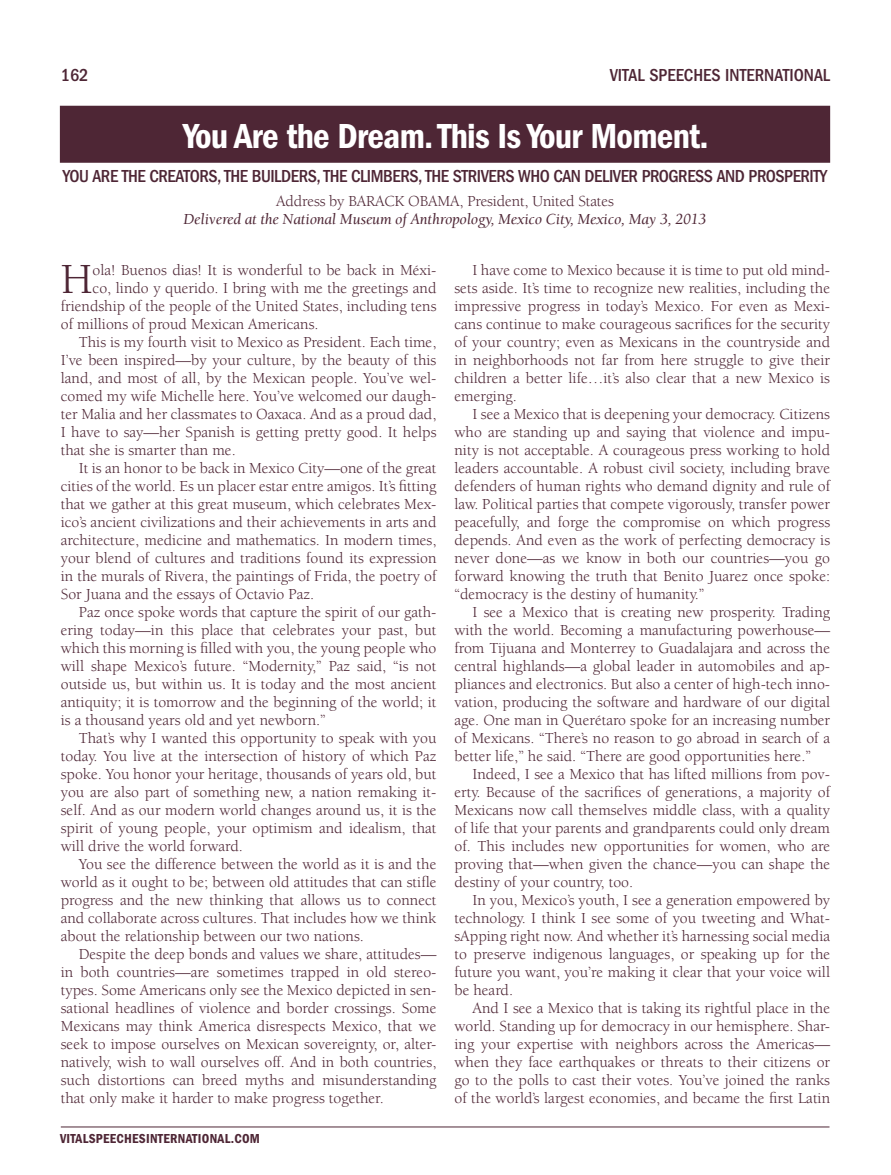
<style>
.page{position:relative;width:891px;height:1175px;background:#fff}
.page>*{position:absolute;margin:0;border:0;box-sizing:border-box;transform-origin:0 0}
.t1{font:44.1px "Berkeley";color:#4e2635}
.t2{font:36px "ITC Franklin Gothic Std Dm Cd";letter-spacing:-.02em;color:#fff}
.t3{font:500 condensed 18px "ITC Franklin Gothic Std";letter-spacing:-.025em;color:#4e2635}
.t4{font:500 condensed 18px "ITC Franklin Gothic Std";color:#4e2635}
.t5{font:15.75px/18px "Berkeley";color:#4e2635;text-align:justify}
.t6{font:italic 15.75px "Berkeley";letter-spacing:-.01em;color:#4e2635}
.t7{font:13.5px "ITC Franklin Gothic Std Dm Cd";letter-spacing:.02em;color:#4e2635}
</style>
<div class="page">
<hr style="left:61px;top:1126px;width:769px;height:1px;background:#4e2635">
<div style="left:60px;top:106px;width:770px;height:57px;background:#4e2635"></div>
<p class="t3" style="left:61px;top:65px;width:29px">162</p>
<p class="t4" style="left:610px;top:65px;width:125px">VITAL SPEECHES INTERNATIONAL</p>
<h2 class="t2" style="left:183px;top:115px;width:527px">You Are the Dream. This Is Your Moment.</h2>
<p class="t3" style="left:63px;top:166px;width:766px">YOU ARE THE CREATORS, THE BUILDERS, THE CLIMBERS, THE STRIVERS WHO CAN DELIVER PROGRESS AND PROSPERITY</p>
<p class="t5" style="left:276px;top:193px;width:339px">Address by BARACK OBAMA, President, United States</p>
<p class="t6" style="left:184px;top:211px;width:524px">Delivered at the National Museum of Anthropology, Mexico City, Mexico, May 3, 2013</p>
<h1 class="t1" style="left:61px;top:255px;width:33px">H</h1>
<p class="t5" style="left:93px;top:261px;width:345px">ola! Buenos dias! It is wonderful to be back in Méxi-</p>
<p class="t5" style="left:93px;top:279px;width:345px">co, lindo y querido. I bring with me the greetings and</p>
<p class="t5" style="left:61px;top:297px;width:377px">friendship of the people of the United States, including tens</p>
<p class="t5" style="left:61px;top:315px;width:259px">of millions of proud Mexican Americans.</p>
<p class="t5" style="left:79px;top:333px;width:359px">This is my fourth visit to Mexico as President. Each time,</p>
<p class="t5" style="left:61px;top:351px;width:377px">I’ve been inspired—by your culture, by the beauty of this</p>
<p class="t5" style="left:61px;top:369px;width:377px">land, and most of all, by the Mexican people. You’ve wel-</p>
<p class="t5" style="left:61px;top:387px;width:377px">comed my wife Michelle here. You’ve welcomed our daugh-</p>
<p class="t5" style="left:61px;top:405px;width:377px">ter Malia and her classmates to Oaxaca. And as a proud dad,</p>
<p class="t5" style="left:61px;top:423px;width:377px">I have to say—her Spanish is getting pretty good. It helps</p>
<p class="t5" style="left:61px;top:441px;width:176px">that she is smarter than me.</p>
<p class="t5" style="left:79px;top:459px;width:359px">It is an honor to be back in Mexico City—one of the great</p>
<p class="t5" style="left:61px;top:477px;width:377px">cities of the world. Es un placer estar entre amigos. It’s fitting</p>
<p class="t5" style="left:61px;top:495px;width:377px">that we gather at this great museum, which celebrates Mex-</p>
<p class="t5" style="left:61px;top:513px;width:377px">ico’s ancient civilizations and their achievements in arts and</p>
<p class="t5" style="left:61px;top:531px;width:377px">architecture, medicine and mathematics. In modern times,</p>
<p class="t5" style="left:61px;top:549px;width:377px">your blend of cultures and traditions found its expression</p>
<p class="t5" style="left:61px;top:567px;width:377px">in the murals of Rivera, the paintings of Frida, the poetry of</p>
<p class="t5" style="left:61px;top:585px;width:255px">Sor Juana and the essays of Octavio Paz.</p>
<p class="t5" style="left:79px;top:603px;width:359px">Paz once spoke words that capture the spirit of our gath-</p>
<p class="t5" style="left:61px;top:621px;width:377px">ering today—in this place that celebrates your past, but</p>
<p class="t5" style="left:61px;top:639px;width:377px">which this morning is filled with you, the young people who</p>
<p class="t5" style="left:61px;top:657px;width:377px">will shape Mexico’s future. “Modernity,” Paz said, “is not</p>
<p class="t5" style="left:61px;top:675px;width:377px">outside us, but within us. It is today and the most ancient</p>
<p class="t5" style="left:61px;top:693px;width:377px">antiquity; it is tomorrow and the beginning of the world; it</p>
<p class="t5" style="left:61px;top:711px;width:266px">is a thousand years old and yet newborn.”</p>
<p class="t5" style="left:79px;top:729px;width:359px">That’s why I wanted this opportunity to speak with you</p>
<p class="t5" style="left:61px;top:747px;width:377px">today. You live at the intersection of history of which Paz</p>
<p class="t5" style="left:61px;top:765px;width:377px">spoke. You honor your heritage, thousands of years old, but</p>
<p class="t5" style="left:61px;top:783px;width:377px">you are also part of something new, a nation remaking it-</p>
<p class="t5" style="left:61px;top:801px;width:377px">self. And as our modern world changes around us, it is the</p>
<p class="t5" style="left:61px;top:819px;width:377px">spirit of young people, your optimism and idealism, that</p>
<p class="t5" style="left:61px;top:837px;width:184px">will drive the world forward.</p>
<p class="t5" style="left:79px;top:855px;width:359px">You see the difference between the world as it is and the</p>
<p class="t5" style="left:61px;top:873px;width:377px">world as it ought to be; between old attitudes that can stifle</p>
<p class="t5" style="left:61px;top:891px;width:377px">progress and the new thinking that allows us to connect</p>
<p class="t5" style="left:61px;top:909px;width:377px">and collaborate across cultures. That includes how we think</p>
<p class="t5" style="left:61px;top:927px;width:305px">about the relationship between our two nations.</p>
<p class="t5" style="left:79px;top:945px;width:359px">Despite the deep bonds and values we share, attitudes—</p>
<p class="t5" style="left:61px;top:963px;width:377px">in both countries—are sometimes trapped in old stereo-</p>
<p class="t5" style="left:61px;top:981px;width:377px">types. Some Americans only see the Mexico depicted in sen-</p>
<p class="t5" style="left:61px;top:999px;width:377px">sational headlines of violence and border crossings. Some</p>
<p class="t5" style="left:61px;top:1017px;width:377px">Mexicans may think America disrespects Mexico, that we</p>
<p class="t5" style="left:61px;top:1035px;width:377px">seek to impose ourselves on Mexican sovereignty, or, alter-</p>
<p class="t5" style="left:61px;top:1053px;width:377px">natively, wish to wall ourselves off. And in both countries,</p>
<p class="t5" style="left:61px;top:1071px;width:377px">such distortions can breed myths and misunderstanding</p>
<p class="t5" style="left:61px;top:1089px;width:325px">that only make it harder to make progress together.</p>
<p class="t7" style="left:60px;top:1130px;width:201px">VITALSPEECHESINTERNATIONAL.COM</p>
<p class="t5" style="left:455px;top:261px;width:377px;text-indent:18px">I have come to Mexico because it is time to put old mind&shy;sets aside. It’s time to recognize new realities, including the impressive progress in today’s Mexico. For even as Mexi&shy;cans continue to make courageous sacrifices for the security of your country; even as Mexicans in the countryside and in neighborhoods not far from here struggle to give their children a better life…it’s also clear that a new Mexico is emerging.</p>
<p class="t5" style="left:455px;top:405px;width:377px;text-indent:18px">I see a Mexico that is deepening your democracy. Citizens who are standing up and saying that violence and impu&shy;nity is not acceptable. A courageous press working to hold leaders accountable. A robust civil society, including brave defenders of human rights who demand dignity and rule of law. Political parties that compete vigorously, transfer power peacefully, and forge the compromise on which progress depends. And even as the work of perfecting democracy is never done—as we know in both our countries—you go forward knowing the truth that Benito Juarez once spoke: “democracy is the destiny of humanity.”</p>
<p class="t5" style="left:455px;top:603px;width:377px;text-indent:18px">I see a Mexico that is creating new prosperity. Trading with the world. Becoming a manufacturing powerhouse— from Tijuana and Monterrey to Guadalajara and across the central highlands—a global leader in automobiles and ap&shy;pliances and electronics. But also a center of high-tech inno&shy;vation, producing the software and hardware of our digital age. One man in Querétaro spoke for an increasing number of Mexicans. “There’s no reason to go abroad in search of a better life,” he said. “There are good opportunities here.”</p>
<p class="t5" style="left:455px;top:765px;width:377px;text-indent:18px">Indeed, I see a Mexico that has lifted millions from pov&shy;erty. Because of the sacrifices of generations, a majority of Mexicans now call themselves middle class, with a quality of life that your parents and grandparents could only dream of. This includes new opportunities for women, who are proving that—when given the chance—you can shape the destiny of your country, too.</p>
<p class="t5" style="left:455px;top:891px;width:377px;text-indent:18px">In you, Mexico’s youth, I see a generation empowered by technology. I think I see some of you tweeting and What&shy;sApping right now. And whether it’s harnessing social media to preserve indigenous languages, or speaking up for the future you want, you’re making it clear that your voice will be heard.</p>
<p class="t5" style="left:455px;top:999px;width:377px;text-indent:18px">And I see a Mexico that is taking its rightful place in the world. Standing up for democracy in our hemisphere. Shar&shy;ing your expertise with neighbors across the Americas— when they face earthquakes or threats to their citizens or go to the polls to cast their votes. You’ve joined the ranks of the world’s largest economies, and became the first Latin</p>
</div>
